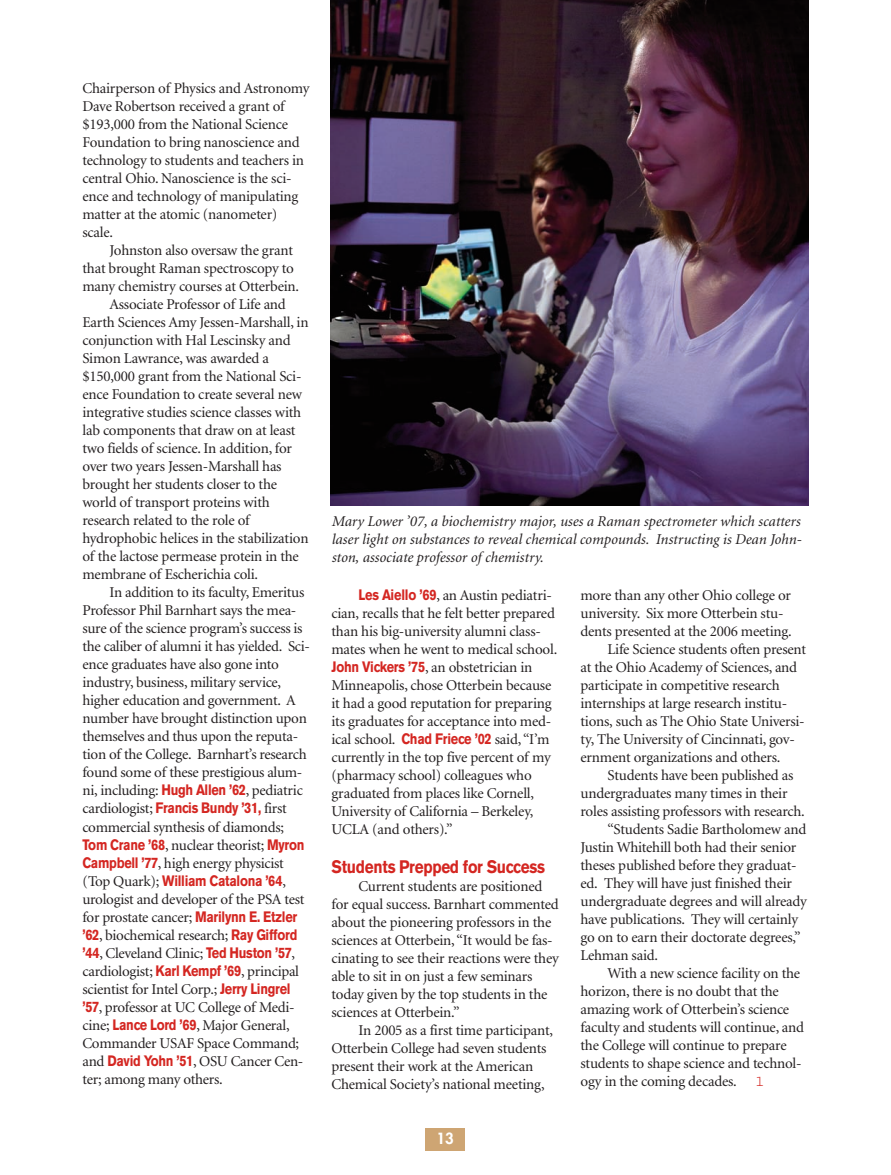
<style>
.page{position:relative;width:891px;height:1175px;background:#fff}
.page>*{position:absolute;margin:0;border:0;box-sizing:border-box;transform-origin:0 0}
.t1{font:700 18px "Akzidenz Grotesk BE";letter-spacing:-.015em;color:#d42621;scale:.85 1}
.t2{font:15px/18px "Minion";letter-spacing:-.015em;color:#231f20}
.t3{font:italic 15px/18px "Minion";color:#231f20;text-align:justify}
.t4{font:700 15px "Akzidenz Grotesk BE";letter-spacing:-.025em;color:#d42621;scale:.85 1}
.t5{font:800 15px "Futura";color:#fff}
.s1{font-family:"Akzidenz Grotesk BE";font-weight:700;color:#d42621}
.s2{font-family:"Minion";font-weight:400;color:#231f20}
.s3{font-family:"Courier";color:#d42621}
</style>
<div class="page">
<div style="left:425px;top:1128px;width:40px;height:23px;background:#cea573"></div>
<img style="left:330px;top:0;width:479px;height:505px">
<p class="t2" style="left:82px;top:81px;width:228px">Chairperson of Physics and Astronomy Dave Robertson received a grant of $193,000 from the National Science Foundation to bring nanoscience and technology to students and teachers in central Ohio. Nanoscience is the sci&shy;ence and technology of manipulating matter at the atomic (nanometer) scale.</p>
<p class="t2" style="left:109px;top:243px;width:185px">Johnston also oversaw the grant</p>
<p class="t2" style="left:82px;top:261px;width:213px">that brought Raman spectroscopy to</p>
<p class="t2" style="left:82px;top:279px;width:218px">many chemistry courses at Otterbein.</p>
<p class="t2" style="left:109px;top:297px;width:178px">Associate Professor of Life and</p>
<p class="t2" style="left:82px;top:315px;width:228px">Earth Sciences Amy Jessen-Marshall, in</p>
<p class="t2" style="left:82px;top:333px;width:210px">conjunction with Hal Lescinsky and</p>
<p class="t2" style="left:82px;top:351px;width:188px">Simon Lawrance, was awarded a</p>
<p class="t2" style="left:82px;top:369px;width:221px">$150,000 grant from the National Sci-</p>
<p class="t2" style="left:82px;top:387px;width:221px">ence Foundation to create several new</p>
<p class="t2" style="left:82px;top:405px;width:220px">integrative studies science classes with</p>
<p class="t2" style="left:82px;top:423px;width:214px">lab components that draw on at least</p>
<p class="t2" style="left:82px;top:441px;width:211px">two fields of science. In addition, for</p>
<p class="t2" style="left:82px;top:459px;width:201px">over two years Jessen-Marshall has</p>
<p class="t2" style="left:82px;top:477px;width:196px">brought her students closer to the</p>
<p class="t2" style="left:82px;top:495px;width:189px">world of transport proteins with</p>
<p class="t2" style="left:82px;top:513px;width:169px">research related to the role of</p>
<p class="t2" style="left:82px;top:531px;width:228px">hydrophobic helices in the stabilization</p>
<p class="t2" style="left:82px;top:549px;width:218px">of the lactose permease protein in the</p>
<p class="t2" style="left:82px;top:567px;width:177px">membrane of Escherichia coli.</p>
<p class="t2" style="left:109px;top:585px;width:196px">In addition to its faculty, Emeritus</p>
<p class="t2" style="left:82px;top:603px;width:215px">Professor Phil Barnhart says the mea-</p>
<p class="t2" style="left:82px;top:621px;width:222px">sure of the science program’s success is</p>
<p class="t2" style="left:82px;top:639px;width:229px">the caliber of alumni it has yielded. Sci-</p>
<p class="t2" style="left:82px;top:657px;width:198px">ence graduates have also gone into</p>
<p class="t2" style="left:82px;top:675px;width:200px">industry, business, military service,</p>
<p class="t2" style="left:82px;top:693px;width:215px">higher education and government. A</p>
<p class="t2" style="left:82px;top:711px;width:226px">number have brought distinction upon</p>
<p class="t2" style="left:82px;top:729px;width:217px">themselves and thus upon the reputa-</p>
<p class="t2" style="left:82px;top:747px;width:226px">tion of the College. Barnhart’s research</p>
<p class="t2" style="left:82px;top:765px;width:221px">found some of these prestigious alum-</p>
<p class="t2" style="left:82px;top:783px;width:222px">ni, including: <span class="s1">Hugh Allen ’62</span>, pediatric</p>
<p class="t2" style="left:82px;top:801px;width:206px">cardiologist; <span class="s1">Francis Bundy ’31,</span> first</p>
<p class="t2" style="left:82px;top:819px;width:203px">commercial synthesis of diamonds;</p>
<p class="t2" style="left:82px;top:837px;width:223px"><span class="s1">Tom Crane ’68</span>, nuclear theorist; <span class="s1">Myron</span></p>
<p class="t2" style="left:82px;top:855px;width:203px"><span class="s1">Campbell ’77</span>, high energy physicist</p>
<p class="t4" style="left:83px;top:874px;width:241px"><span class="s2">(Top Quark);</span> William Catalona ’64<span class="s2">,</span></p>
<p class="t2" style="left:82px;top:891px;width:223px">urologist and developer of the PSA test for prostate cancer; <span class="s1">Marilynn E. Etzler ’62</span>, biochemical research; <span class="s1">Ray Gifford ’44</span>, Cleveland Clinic; <span class="s1">Ted Huston ’57</span>, cardiologist; <span class="s1">Karl Kempf ’69</span>, principal scientist for Intel Corp.; <span class="s1">Jerry Lingrel ’57</span>, professor at UC College of Medi&shy;cine; <span class="s1">Lance Lord ’69</span>, Major General, Commander USAF Space Command; and <span class="s1">David Yohn ’51</span>, OSU Cancer Cen&shy;ter; among many others.</p>
<p class="t3" style="left:331px;top:513px;width:472px">Mary Lower ’07, a biochemistry major, uses a Raman spectrometer which scatters laser light on substances to reveal chemical compounds. Instructing is Dean John&shy;ston, associate professor of chemistry.</p>
<p class="t2" style="left:331px;top:587px;width:227px;text-indent:27px"><span class="s1">Les Aiello ’69</span>, an Austin pediatri&shy;cian, recalls that he felt better prepared than his big-university alumni class&shy;mates when he went to medical school.<br><span class="s1">John Vickers ’75</span>, an obstetrician in Minneapolis, chose Otterbein because it had a good reputation for preparing its graduates for acceptance into med&shy;ical school. <span class="s1">Chad Friece ’02</span> said, “I’m currently in the top five percent of my (pharmacy school) colleagues who graduated from places like Cornell, University of California – Berkeley, UCLA (and others).”</p>
<p class="t1" style="left:332px;top:859px;width:253px">Students Prepped for Success</p>
<p class="t2" style="left:331px;top:878px;width:229px;text-indent:27px">Current students are positioned for equal success. Barnhart commented about the pioneering professors in the sciences at Otterbein, “It would be fas&shy;cinating to see their reactions were they able to sit in on just a few seminars today given by the top students in the sciences at Otterbein.”</p>
<p class="t2" style="left:332px;top:1022px;width:223px;text-indent:27px">In 2005 as a first time participant, Otterbein College had seven students present their work at the American Chemical Society’s national meeting,</p>
<p class="t5" style="left:436px;top:1131px;width:19px">13</p>
<p class="t2" style="left:581px;top:587px;width:212px">more than any other Ohio college or</p>
<p class="t2" style="left:581px;top:605px;width:205px">university. Six more Otterbein stu-</p>
<p class="t2" style="left:581px;top:623px;width:213px">dents presented at the 2006 meeting.</p>
<p class="t2" style="left:608px;top:641px;width:200px">Life Science students often present</p>
<p class="t2" style="left:580px;top:659px;width:218px">at the Ohio Academy of Sciences, and</p>
<p class="t2" style="left:580px;top:677px;width:201px">participate in competitive research</p>
<p class="t2" style="left:580px;top:695px;width:208px">internships at large research institu-</p>
<p class="t2" style="left:580px;top:713px;width:226px">tions, such as The Ohio State Universi-</p>
<p class="t2" style="left:580px;top:731px;width:216px">ty, The University of Cincinnati, gov-</p>
<p class="t2" style="left:580px;top:749px;width:202px">ernment organizations and others.</p>
<p class="t2" style="left:607px;top:767px;width:188px">Students have been published as</p>
<p class="t2" style="left:580px;top:785px;width:209px">undergraduates many times in their</p>
<p class="t2" style="left:580px;top:803px;width:226px">roles assisting professors with research.</p>
<p class="t2" style="left:607px;top:821px;width:200px">“Students Sadie Bartholomew and</p>
<p class="t2" style="left:580px;top:839px;width:217px">Justin Whitehill both had their senior</p>
<p class="t2" style="left:580px;top:857px;width:218px">theses published before they graduat-</p>
<p class="t2" style="left:580px;top:875px;width:213px">ed. They will have just finished their</p>
<p class="t2" style="left:580px;top:893px;width:228px">undergraduate degrees and will already</p>
<p class="t2" style="left:580px;top:911px;width:219px">have publications. They will certainly</p>
<p class="t2" style="left:580px;top:929px;width:222px">go on to earn their doctorate degrees,”</p>
<p class="t2" style="left:580px;top:947px;width:79px">Lehman said.</p>
<p class="t2" style="left:607px;top:965px;width:194px">With a new science facility on the</p>
<p class="t2" style="left:580px;top:983px;width:200px">horizon, there is no doubt that the</p>
<p class="t2" style="left:580px;top:1001px;width:210px">amazing work of Otterbein’s science</p>
<p class="t2" style="left:580px;top:1019px;width:225px">faculty and students will continue, and</p>
<p class="t2" style="left:580px;top:1037px;width:208px">the College will continue to prepare</p>
<p class="t2" style="left:580px;top:1055px;width:223px">students to shape science and technol-</p>
<p class="t2" style="left:580px;top:1073px;width:186px">ogy in the coming decades. <span class="s3">l</span></p>
</div>
